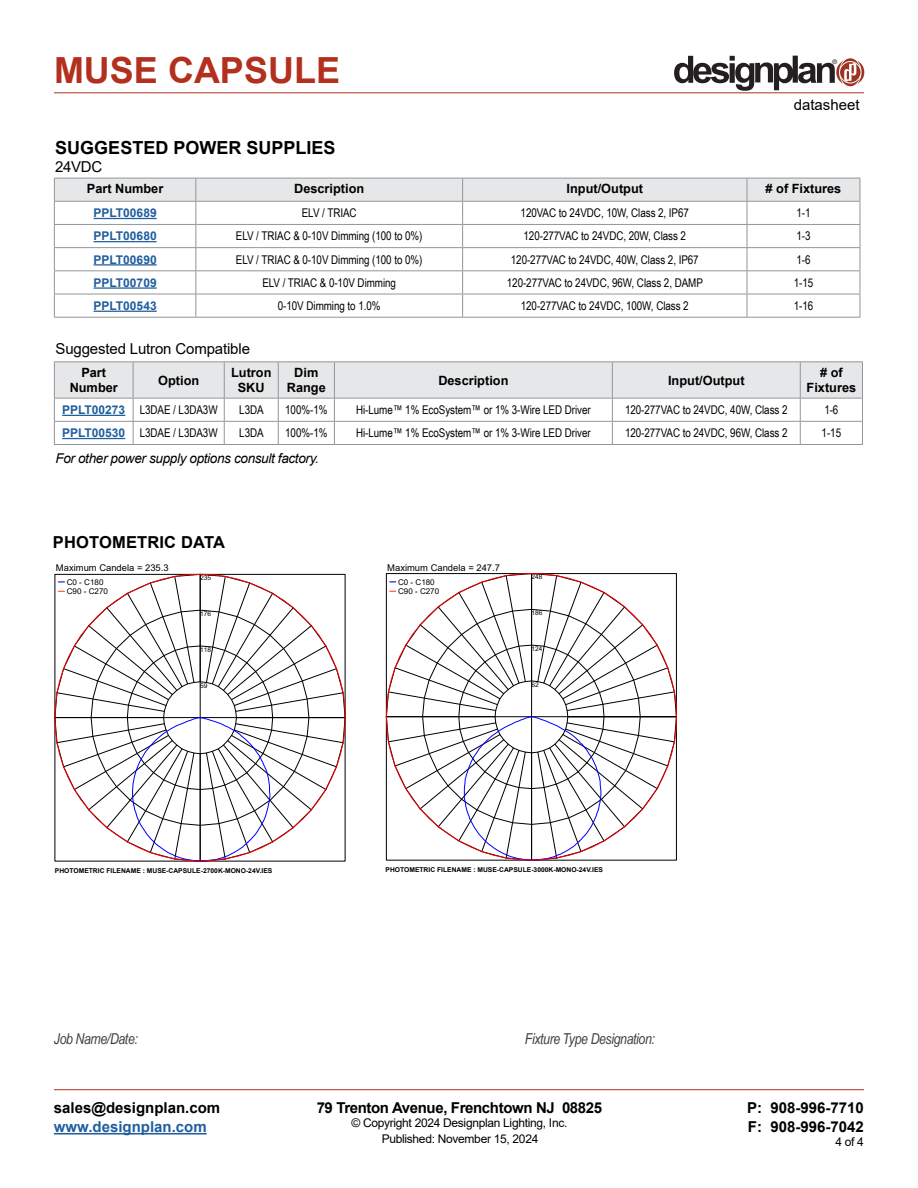
<style>
.page{position:relative;width:918px;height:1188px;background:#fff}
.page>*{position:absolute;margin:0;border:0;box-sizing:border-box;transform-origin:0 0}
.t1{font:700 36px "Arial";color:#b32f1e}
.t2{font:700 18px "Arial";color:#000}
.t3{font:700 16.5px "Arial";letter-spacing:.01em;color:#000}
.t4{font:700 15px/19.5px "Arial";color:#000}
.t5{font:15px "Arial";letter-spacing:-.01em;color:#000}
.t6{font:italic 15px "Arial Narrow";letter-spacing:-.025em;color:#414042}
.t7{font:700 15px "Arial";letter-spacing:-.025em;color:#000}
.t8{font:700 15px "Arial";color:#215e9e}
.t9{font:italic 13.5px "Arial";letter-spacing:-.025em;color:#000}
.t10{font:700 12.75px/15px "Arial";color:#000;text-align:center}
.t11{font:12px "Arial Narrow";letter-spacing:-.005em;color:#000}
.t12{font:12px "Arial";letter-spacing:-.025em;color:#000}
.t13{font:700 12px "Arial";color:#215e9e}
.t14{font:9.3px "Arial";color:#000}
.t15{font:7.95px/9px "Arial";color:#000}
.t16{font:700 6.6px "Arial";color:#000}
.t17{font:6.45px "Arial";letter-spacing:.005em;color:#000}
.t18{font:6.3px "Helvetica";color:#231f20}
.s1{font-family:"Arial";font-weight:700;color:#215e9e}
</style>
<div class="page">
<hr style="left:54px;top:93px;width:810px;height:1px;background:#b32f1e">
<hr style="left:54px;top:1089px;width:810px;height:1px;background:#b32f1e">
<hr style="left:54px;top:1133px;width:153px;height:2px;background:#215e9e">
<svg style="left:674px;top:56px;width:190px;height:35px"></svg>
<svg style="left:57px;top:576px;width:288px;height:285px"></svg>
<svg style="left:388px;top:576px;width:289px;height:285px"></svg>
<hr style="left:54px;top:444px;width:79px;height:1px;background:#939598">
<hr style="left:133px;top:444px;width:91px;height:1px;background:#939598">
<hr style="left:224px;top:444px;width:54px;height:1px;background:#939598">
<hr style="left:278px;top:444px;width:56px;height:1px;background:#939598">
<hr style="left:334px;top:444px;width:278px;height:1px;background:#939598">
<hr style="left:612px;top:444px;width:188px;height:1px;background:#939598">
<hr style="left:800px;top:444px;width:63px;height:1px;background:#939598">
<svg style="left:54px;top:362px;width:809px;height:82px"></svg>
<hr style="left:54px;top:361px;width:79px;height:1px;background:#939598">
<hr style="left:54px;top:362px;width:1px;height:36px;background:#939598">
<hr style="left:133px;top:361px;width:91px;height:1px;background:#939598">
<hr style="left:224px;top:361px;width:54px;height:1px;background:#939598">
<hr style="left:278px;top:361px;width:56px;height:1px;background:#939598">
<hr style="left:334px;top:361px;width:278px;height:1px;background:#939598">
<hr style="left:612px;top:361px;width:188px;height:1px;background:#939598">
<hr style="left:800px;top:361px;width:63px;height:1px;background:#939598">
<hr style="left:862px;top:362px;width:1px;height:36px;background:#939598">
<hr style="left:62px;top:415px;width:63px;height:1px;background:#215e9e">
<hr style="left:62px;top:438px;width:63px;height:1px;background:#215e9e">
<hr style="left:54px;top:317px;width:142px;height:1px;background:#939598">
<hr style="left:196px;top:317px;width:267px;height:1px;background:#939598">
<hr style="left:463px;top:317px;width:284px;height:1px;background:#939598">
<hr style="left:747px;top:317px;width:113px;height:1px;background:#939598">
<svg style="left:54px;top:178px;width:807px;height:139px"></svg>
<hr style="left:94px;top:218px;width:63px;height:1px;background:#215e9e">
<hr style="left:94px;top:241px;width:63px;height:1px;background:#215e9e">
<hr style="left:94px;top:264px;width:63px;height:2px;background:#215e9e">
<hr style="left:94px;top:287px;width:63px;height:2px;background:#215e9e">
<hr style="left:94px;top:311px;width:63px;height:1px;background:#215e9e">
<h1 class="t1" style="left:54px;top:45px;width:288px">MUSE CAPSULE</h1>
<p class="t18" style="left:832px;top:58px;width:6px">®</p>
<h2 class="t2" style="left:55px;top:134px;width:282px">SUGGESTED POWER SUPPLIES</h2>
<p class="t5" style="left:55px;top:156px;width:48px">24VDC</p>
<p class="t5" style="left:794px;top:95px;width:67px">datasheet</p>
<p class="t10" style="left:87px;top:182px;width:78px">Part Number</p>
<p class="t10" style="left:294px;top:182px;width:72px">Description</p>
<p class="t10" style="left:567px;top:182px;width:78px">Input/Output</p>
<p class="t10" style="left:766px;top:182px;width:77px"># of Fixtures</p>
<p class="t13" style="left:94px;top:205px;width:65px">PPLT00689</p>
<p class="t11" style="left:302px;top:204px;width:56px">ELV / TRIAC</p>
<p class="t11" style="left:521px;top:204px;width:170px">120VAC to 24VDC, 10W, Class 2, IP67</p>
<p class="t11" style="left:796px;top:204px;width:16px">1-1</p>
<p class="t13" style="left:94px;top:228px;width:65px">PPLT00680</p>
<p class="t11" style="left:236px;top:227px;width:188px">ELV / TRIAC &amp; 0-10V Dimming (100 to 0%)</p>
<p class="t11" style="left:524px;top:227px;width:164px">120-277VAC to 24VDC, 20W, Class 2</p>
<p class="t11" style="left:796px;top:227px;width:16px">1-3</p>
<p class="t13" style="left:94px;top:251px;width:65px">PPLT00690</p>
<p class="t11" style="left:236px;top:251px;width:188px">ELV / TRIAC &amp; 0-10V Dimming (100 to 0%)</p>
<p class="t11" style="left:511px;top:251px;width:189px">120-277VAC to 24VDC, 40W, Class 2, IP67</p>
<p class="t11" style="left:796px;top:251px;width:16px">1-6</p>
<p class="t13" style="left:94px;top:274px;width:65px">PPLT00709</p>
<p class="t11" style="left:262px;top:274px;width:135px">ELV / TRIAC &amp; 0-10V Dimming</p>
<p class="t11" style="left:507px;top:274px;width:198px">120-277VAC to 24VDC, 96W, Class 2, DAMP</p>
<p class="t11" style="left:794px;top:274px;width:21px">1-15</p>
<p class="t13" style="left:94px;top:297px;width:65px">PPLT00543</p>
<p class="t11" style="left:278px;top:297px;width:104px">0-10V Dimming to 1.0%</p>
<p class="t11" style="left:521px;top:297px;width:169px">120-277VAC to 24VDC, 100W, Class 2</p>
<p class="t11" style="left:794px;top:297px;width:21px">1-16</p>
<p class="t5" style="left:56px;top:339px;width:196px">Suggested Lutron Compatible</p>
<p class="t10" style="left:70px;top:365px;width:50px">Part<br>Number</p>
<p class="t10" style="left:158px;top:373px;width:43px">Option</p>
<p class="t10" style="left:231px;top:365px;width:42px">Lutron<br>SKU</p>
<p class="t10" style="left:287px;top:365px;width:40px">Dim<br>Range</p>
<p class="t10" style="left:438px;top:373px;width:72px">Description</p>
<p class="t10" style="left:668px;top:373px;width:78px">Input/Output</p>
<p class="t10" style="left:807px;top:365px;width:51px"># of<br>Fixtures</p>
<p class="t11" style="left:62px;top:401px;width:157px"><span class="s1">PPLT00273</span> L3DAE / L3DA3W</p>
<p class="t11" style="left:239px;top:401px;width:26px">L3DA</p>
<p class="t11" style="left:285px;top:401px;width:44px">100%-1%</p>
<p class="t11" style="left:356px;top:401px;width:236px">Hi-Lume™ 1% EcoSystem™ or 1% 3-Wire LED Driver</p>
<p class="t11" style="left:625px;top:401px;width:164px">120-277VAC to 24VDC, 40W, Class 2</p>
<p class="t11" style="left:824px;top:401px;width:16px">1-6</p>
<p class="t11" style="left:62px;top:424px;width:157px"><span class="s1">PPLT00530</span> L3DAE / L3DA3W</p>
<p class="t11" style="left:239px;top:424px;width:26px">L3DA</p>
<p class="t11" style="left:285px;top:424px;width:44px">100%-1%</p>
<p class="t11" style="left:356px;top:424px;width:236px">Hi-Lume™ 1% EcoSystem™ or 1% 3-Wire LED Driver</p>
<p class="t11" style="left:625px;top:424px;width:164px">120-277VAC to 24VDC, 96W, Class 2</p>
<p class="t11" style="left:822px;top:424px;width:21px">1-15</p>
<p class="t9" style="left:56px;top:450px;width:265px">For other power supply options consult factory.</p>
<h3 class="t3" style="left:53px;top:530px;width:174px">PHOTOMETRIC DATA</h3>
<p class="t14" style="left:56px;top:561px;width:114px">Maximum Candela = 235.3</p>
<p class="t15" style="left:67px;top:578px;width:43px">C0 - C180<br>C90 - C270</p>
<p class="t17" style="left:200px;top:574px;width:12px">235</p>
<p class="t14" style="left:387px;top:561px;width:114px">Maximum Candela = 247.7</p>
<p class="t15" style="left:398px;top:578px;width:43px">C0 - C180<br>C90 - C270</p>
<p class="t17" style="left:532px;top:573px;width:12px">248</p>
<p class="t17" style="left:200px;top:609px;width:12px">176</p>
<p class="t17" style="left:532px;top:609px;width:12px">186</p>
<p class="t17" style="left:200px;top:645px;width:12px">118</p>
<p class="t17" style="left:532px;top:644px;width:12px">124</p>
<p class="t17" style="left:200px;top:681px;width:9px">59</p>
<p class="t17" style="left:532px;top:680px;width:9px">62</p>
<p class="t16" style="left:55px;top:866px;width:219px">PHOTOMETRIC FILENAME : MUSE-CAPSULE-2700K-MONO-24V.IES</p>
<p class="t16" style="left:386px;top:865px;width:219px">PHOTOMETRIC FILENAME : MUSE-CAPSULE-3000K-MONO-24V.IES</p>
<p class="t6" style="left:54px;top:1028px;width:85px">Job Name/Date:</p>
<p class="t6" style="left:525px;top:1029px;width:132px">Fixture Type Designation:</p>
<p class="t4" style="left:54px;top:1098px;width:168px">sales@designplan.com</p>
<p class="t8" style="left:54px;top:1116px;width:154px">www.designplan.com</p>
<p class="t7" style="left:317px;top:1097px;width:287px">79 Trenton Avenue, Frenchtown NJ 08825</p>
<p class="t12" style="left:351px;top:1115px;width:217px">© Copyright 2024 Designplan Lighting, Inc.</p>
<p class="t4" style="left:747px;top:1098px;width:118px">P: 908-996-7710<br>F: 908-996-7042</p>
<p class="t12" style="left:382px;top:1130px;width:158px">Published: November 15, 2024</p>
<p class="t12" style="left:835px;top:1133px;width:30px">4 of 4</p>
</div>
